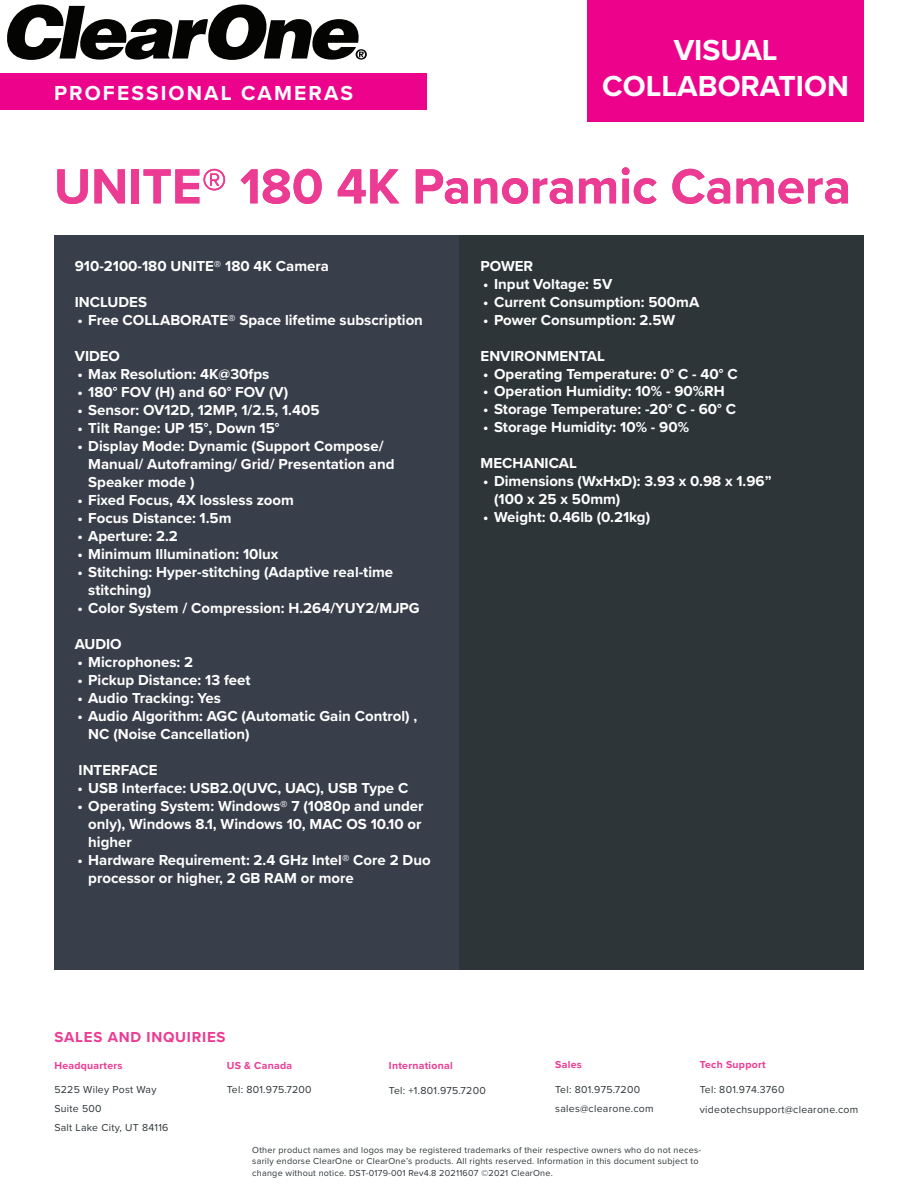
<style>
.page{position:relative;width:918px;height:1188px;background:#fff}
.page>*{position:absolute;margin:0;border:0;box-sizing:border-box;transform-origin:0 0}
.t1{font:700 51px "Proxima Nova";color:#ec3b93}
.t2{font:700 30px "Proxima Nova";color:#fff}
.t3{font:700 21px "Proxima Nova";letter-spacing:.1em;color:#fff}
.t4{font:700 15px/18px "Proxima Nova";color:#fff}
.t5{font:700 15px "Proxima Nova";letter-spacing:.05em;color:#ec3b93}
.t6{font:10.5px "Proxima Nova";letter-spacing:.025em;color:#2e3538}
.t7{font:700 10.5px "Proxima Nova";letter-spacing:.025em;color:#ec3b93}
.t8{font:9px/11.2px "Proxima Nova";letter-spacing:.025em;color:#2e3538}
</style>
<div class="page">
<div style="left:54px;top:235px;width:405px;height:735px;background:#383e4a"></div>
<div style="left:459px;top:235px;width:405px;height:735px;background:#2e3538"></div>
<div style="left:0;top:73px;width:427px;height:37px;background:#ed028c"></div>
<div style="left:587px;top:0;width:277px;height:122px;background:#ed028c"></div>
<svg style="left:7px;top:4px;width:360px;height:56px"></svg>
<p class="t3" style="left:54px;top:77px;width:301px">PROFESSIONAL CAMERAS</p>
<p class="t2" style="left:674px;top:27px;width:105px">VISUAL</p>
<p class="t2" style="left:602px;top:63px;width:248px">COLLABORATION</p>
<p class="t1" style="left:54px;top:148px;width:799px">UNITE® 180 4K Panoramic Camera</p>
<p class="t4" style="left:75px;top:257px;width:256px">910-2100-180 UNITE® 180 4K Camera</p>
<p class="t4" style="left:75px;top:293px;width:74px">INCLUDES</p>
<p class="t4" style="left:77px;top:311px;width:347px">• Free COLLABORATE® Space lifetime subscription</p>
<p class="t4" style="left:75px;top:347px;width:47px">VIDEO</p>
<p class="t4" style="left:77px;top:365px;width:193px">• Max Resolution: 4K@30fps</p>
<p class="t4" style="left:77px;top:383px;width:212px">• 180° FOV (H) and 60° FOV (V)</p>
<p class="t4" style="left:77px;top:401px;width:244px">• Sensor: OV12D, 12MP, 1/2.5, 1.405</p>
<p class="t4" style="left:77px;top:419px;width:204px">• Tilt Range: UP 15°, Down 15°</p>
<p class="t4" style="left:88px;top:437px;width:308px;text-indent:-11px">• Display Mode: Dynamic (Support Compose/<br>Manual/ Autoframing/ Grid/ Presentation and<br>Speaker mode )</p>
<p class="t4" style="left:77px;top:491px;width:218px">• Fixed Focus, 4X lossless zoom</p>
<p class="t4" style="left:77px;top:509px;width:156px">• Focus Distance: 1.5m</p>
<p class="t4" style="left:77px;top:527px;width:102px">• Aperture: 2.2</p>
<p class="t4" style="left:77px;top:545px;width:203px">• Minimum Illumination: 10lux</p>
<p class="t4" style="left:88px;top:563px;width:307px;text-indent:-11px">• Stitching: Hyper-stitching (Adaptive real-time stitching)</p>
<p class="t4" style="left:77px;top:599px;width:344px">• Color System / Compression: H.264/YUY2/MJPG</p>
<p class="t4" style="left:75px;top:635px;width:49px">AUDIO</p>
<p class="t4" style="left:77px;top:653px;width:117px">• Microphones: 2</p>
<p class="t4" style="left:77px;top:671px;width:175px">• Pickup Distance: 13 feet</p>
<p class="t4" style="left:77px;top:689px;width:145px">• Audio Tracking: Yes</p>
<p class="t4" style="left:88px;top:707px;width:331px;text-indent:-11px">• Audio Algorithm: AGC (Automatic Gain Control) ,<br>NC (Noise Cancellation)</p>
<p class="t4" style="left:79px;top:761px;width:80px">INTERFACE</p>
<p class="t4" style="left:77px;top:779px;width:332px">• USB Interface: USB2.0(UVC, UAC), USB Type C</p>
<p class="t4" style="left:88px;top:797px;width:337px;text-indent:-11px">• Operating System: Windows® 7 (1080p and under only), Windows 8.1, Windows 10, MAC OS 10.10 or higher</p>
<p class="t4" style="left:88px;top:851px;width:344px;text-indent:-11px">• Hardware Requirement: 2.4 GHz Intel® Core 2 Duo processor or higher, 2 GB RAM or more</p>
<p class="t4" style="left:481px;top:257px;width:54px">POWER</p>
<p class="t4" style="left:483px;top:275px;width:130px">• Input Voltage: 5V</p>
<p class="t4" style="left:483px;top:293px;width:217px">• Current Consumption: 500mA</p>
<p class="t4" style="left:483px;top:311px;width:194px">• Power Consumption: 2.5W</p>
<p class="t4" style="left:481px;top:347px;width:126px">ENVIRONMENTAL</p>
<p class="t4" style="left:483px;top:365px;width:256px">• Operating Temperature: 0° C - 40° C</p>
<p class="t4" style="left:483px;top:381px;width:243px">• Operation Humidity: 10% - 90%RH</p>
<p class="t4" style="left:483px;top:399px;width:254px">• Storage Temperature: -20° C - 60° C</p>
<p class="t4" style="left:483px;top:417px;width:207px">• Storage Humidity: 10% - 90%</p>
<p class="t4" style="left:481px;top:453px;width:98px">MECHANICAL</p>
<p class="t4" style="left:494px;top:471px;width:279px;text-indent:-11px">• Dimensions (WxHxD): 3.93 x 0.98 x 1.96” (100 x 25 x 50mm)</p>
<p class="t4" style="left:483px;top:507px;width:168px">• Weight: 0.46lb (0.21kg)</p>
<p class="t5" style="left:55px;top:1026px;width:172px">SALES AND INQUIRIES</p>
<p class="t7" style="left:54px;top:1058px;width:70px">Headquarters</p>
<p class="t6" style="left:54px;top:1082px;width:104px">5225 Wiley Post Way</p>
<p class="t6" style="left:54px;top:1101px;width:49px">Suite 500</p>
<p class="t6" style="left:54px;top:1119px;width:115px">Salt Lake City, UT 84116</p>
<p class="t7" style="left:227px;top:1058px;width:67px">US &amp; Canada</p>
<p class="t6" style="left:227px;top:1082px;width:86px">Tel: 801.975.7200</p>
<p class="t7" style="left:389px;top:1058px;width:65px">International</p>
<p class="t6" style="left:389px;top:1083px;width:98px">Tel: +1.801.975.7200</p>
<p class="t7" style="left:555px;top:1057px;width:28px">Sales</p>
<p class="t6" style="left:555px;top:1082px;width:86px">Tel: 801.975.7200</p>
<p class="t6" style="left:555px;top:1101px;width:100px">sales@clearone.com</p>
<p class="t7" style="left:700px;top:1057px;width:67px">Tech Support</p>
<p class="t6" style="left:700px;top:1082px;width:86px">Tel: 801.974.3760</p>
<p class="t6" style="left:700px;top:1101px;width:160px">videotechsupport@clearone.com</p>
<p class="t8" style="left:252px;top:1144px;width:450px">Other product names and logos may be registered trademarks of their respective owners who do not neces&shy;sarily endorse ClearOne or ClearOne’s products. All rights reserved. Information in this document subject to change without notice. DST-0179-001 Rev4.8 20211607 ©2021 ClearOne.</p>
</div>
